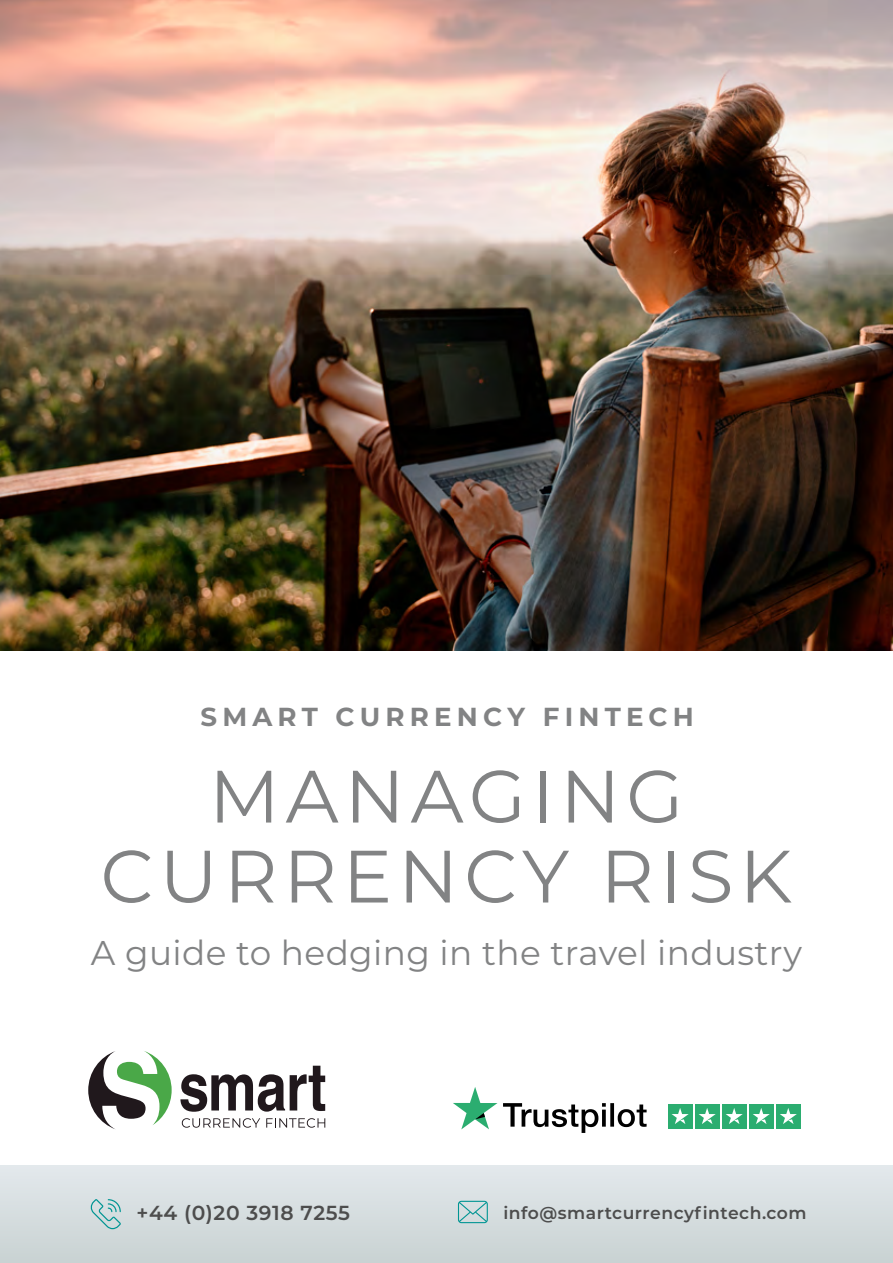
<style>
.page{position:relative;width:893px;height:1263px;background:#fff}
.page>*{position:absolute;margin:0;border:0;box-sizing:border-box;transform-origin:0 0}
.t1{font:73.95px/79.9px "Montserrat";letter-spacing:.08em;color:#828384;text-align:center}
.t2{font:34.35px "Montserrat";letter-spacing:.01em;color:#828384}
.t3{font:700 26.1px "Montserrat";letter-spacing:.2em;color:#828384}
.t4{font:600 20.25px "Montserrat";letter-spacing:.03em;color:#4d4d4d}
.t5{font:600 17.25px "Montserrat";letter-spacing:.03em;color:#4d4d4d}
</style>
<div class="page">
<img style="left:0;top:0;width:893px;height:651px">
<svg style="left:453px;top:1087px;width:44px;height:42px"></svg>
<svg style="left:503px;top:1103px;width:144px;height:30px"></svg>
<div style="left:668px;top:1104px;width:24px;height:24px;background:#2bad70"></div>
<svg style="left:672px;top:1108px;width:17px;height:16px"></svg>
<div style="left:695px;top:1104px;width:24px;height:24px;background:#2bad70"></div>
<svg style="left:699px;top:1108px;width:17px;height:16px"></svg>
<div style="left:722px;top:1104px;width:24px;height:24px;background:#2bad70"></div>
<svg style="left:726px;top:1108px;width:17px;height:16px"></svg>
<div style="left:749px;top:1104px;width:24px;height:24px;background:#2bad70"></div>
<svg style="left:753px;top:1108px;width:17px;height:16px"></svg>
<div style="left:776px;top:1104px;width:24px;height:24px;background:#2bad70"></div>
<svg style="left:780px;top:1108px;width:17px;height:16px"></svg>
<div style="left:0;top:1166px;width:893px;height:97px;background:#d6dddf"></div>
<svg style="left:90px;top:1199px;width:31px;height:30px"></svg>
<svg style="left:458px;top:1201px;width:30px;height:22px"></svg>
<svg style="left:180px;top:1066px;width:145px;height:46px"></svg>
<svg style="left:88px;top:1051px;width:84px;height:78px"></svg>
<svg style="left:182px;top:1118px;width:78px;height:10px"></svg>
<svg style="left:266px;top:1118px;width:59px;height:10px"></svg>
<p class="t3" style="left:201px;top:698px;width:495px">SMART CURRENCY FINTECH</p>
<h1 class="t1" style="left:100px;top:754px;width:693px">MANAGING<br>CURRENCY RISK</h1>
<p class="t2" style="left:91px;top:929px;width:713px">A guide to hedging in the travel industry</p>
<p class="t4" style="left:136px;top:1199px;width:215px">+44 (0)20 3918 7255</p>
<p class="t5" style="left:503px;top:1201px;width:305px">info@smartcurrencyfintech.com</p>
</div>
